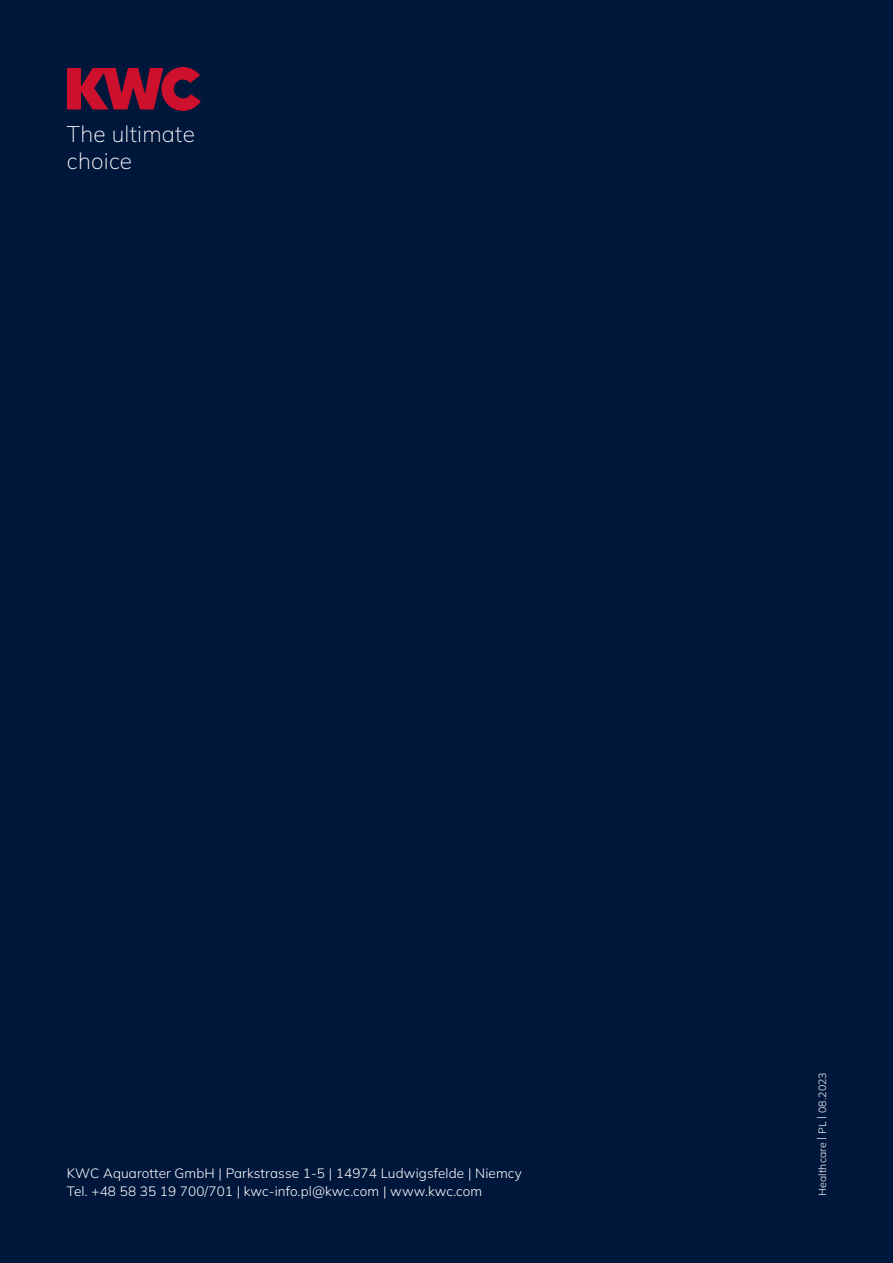
<style>
.page{position:relative;width:893px;height:1263px;background:#00173c}
.page>*{position:absolute;margin:0;border:0;box-sizing:border-box;transform-origin:0 0}
.t1{font:200 22.5px/27px "Mulish";letter-spacing:.01em;color:#fff}
.t2{font:300 13.5px/17.9px "Mulish";letter-spacing:.01em;color:#fff}
.t3{font:300 10.5px "Mulish";letter-spacing:.01em;color:#fff}
</style>
<div class="page">
<svg style="left:67px;top:67px;width:134px;height:44px"></svg>
<h1 class="t1" style="left:67px;top:120px;width:129px">The ultimate choice</h1>
<p class="t2" style="left:67px;top:1164px;width:456px">KWC Aquarotter GmbH | Parkstrasse 1-5 | 14974 Ludwigsfelde | Niemcy<br>Tel. +48 58 35 19 700/701 | kwc-info.pl@kwc.com | www.kwc.com</p>
<p class="t3" style="left:815px;top:1196px;width:125px;rotate:-90deg">Healthcare | PL | 08.2023</p>
</div>
